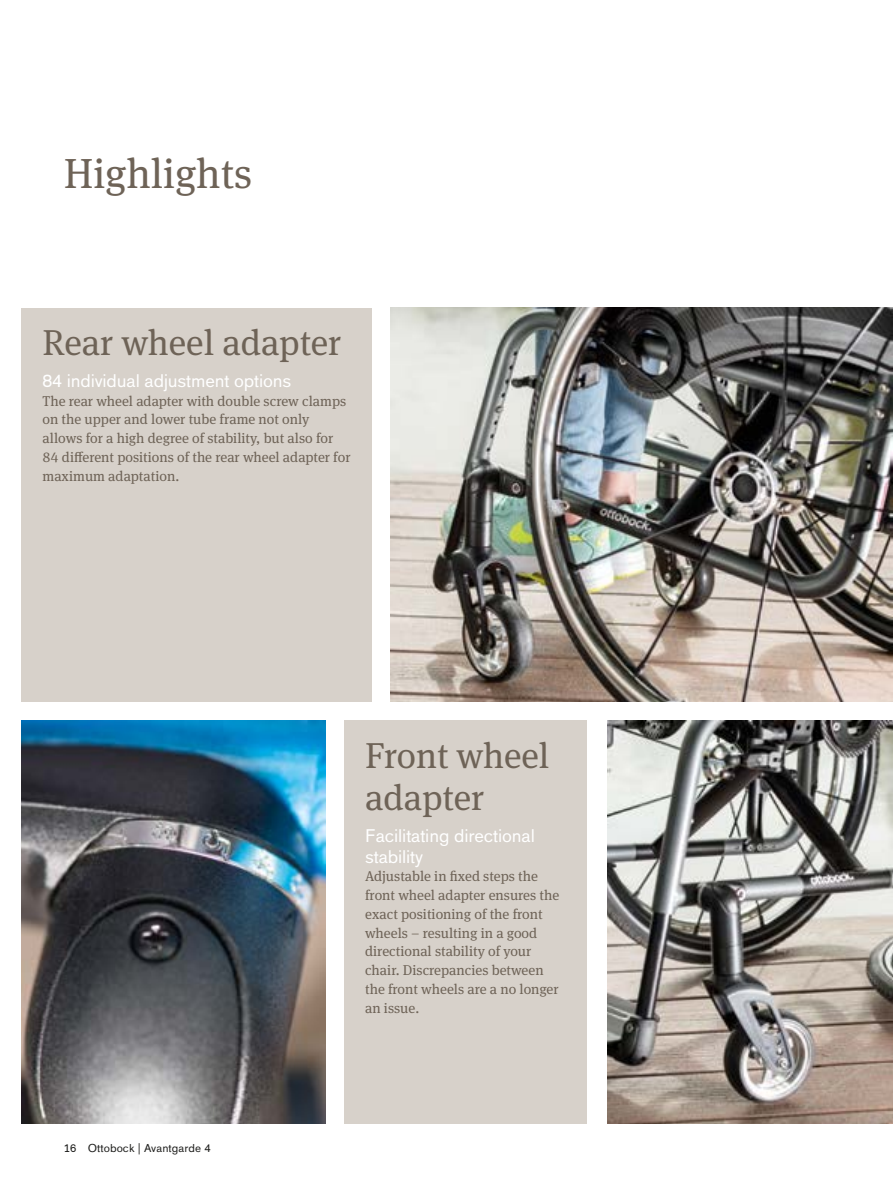
<style>
.page{position:relative;width:893px;height:1191px;background:#fff}
.page>*{position:absolute;margin:0;border:0;box-sizing:border-box;transform-origin:0 0}
._01_Headline_28pt_32{font:42px "OBO Serif";color:#6e6357}
.D1_E_Headline_24pt_2{font:36px/42px "OBO Serif";color:#6e6357}
.D1_E_Subline_12pt_14{font:18px/21px "OBO Sans";letter-spacing:-.01em;color:#fff}
.D2_Copy_9_5pt_12_5pt{font:14.25px/18.8px "OBO Serif";color:#6e6357}
.t1{font:11.25px "OBO Sans";letter-spacing:.005em;color:#1d1d1b}
</style>
<div class="page">
<div style="left:21px;top:308px;width:351px;height:393px;background:#d7d1ca"></div>
<div style="left:344px;top:720px;width:242px;height:403px;background:#d7d1ca"></div>
<img style="left:390px;top:308px;width:503px;height:393px">
<img style="left:21px;top:720px;width:304px;height:403px">
<img style="left:608px;top:720px;width:285px;height:403px">
<p class="_01_Headline_28pt_32" style="left:64px;top:149px;width:190px">Highlights</p>
<p class="D1_E_Headline_24pt_2" style="left:43px;top:322px;width:300px">Rear wheel adapter</p>
<p class="D1_E_Subline_12pt_14" style="left:43px;top:370px;width:250px">84 individual adjustment options</p>
<p class="D2_Copy_9_5pt_12_5pt" style="left:43px;top:391px;width:310px">The rear wheel adapter with double screw clamps on the upper and lower tube frame not only allows for a high degree of stability, but also for 84 different positions of the rear wheel adapter for maximum adaptation.</p>
<p class="t1" style="left:64px;top:1141px;width:148px">16 Ottobock | Avantgarde 4</p>
<p class="D1_E_Headline_24pt_2" style="left:365px;top:734px;width:186px">Front wheel adapter</p>
<p class="D1_E_Subline_12pt_14" style="left:365px;top:824px;width:171px">Facilitating directional stability</p>
<p class="D2_Copy_9_5pt_12_5pt" style="left:365px;top:867px;width:196px">Adjustable in fixed steps the front wheel adapter ensures the exact positioning of the front wheels – resulting in a good directional stability of your chair. Discrepancies between the front wheels are a no longer an issue.</p>
</div>
